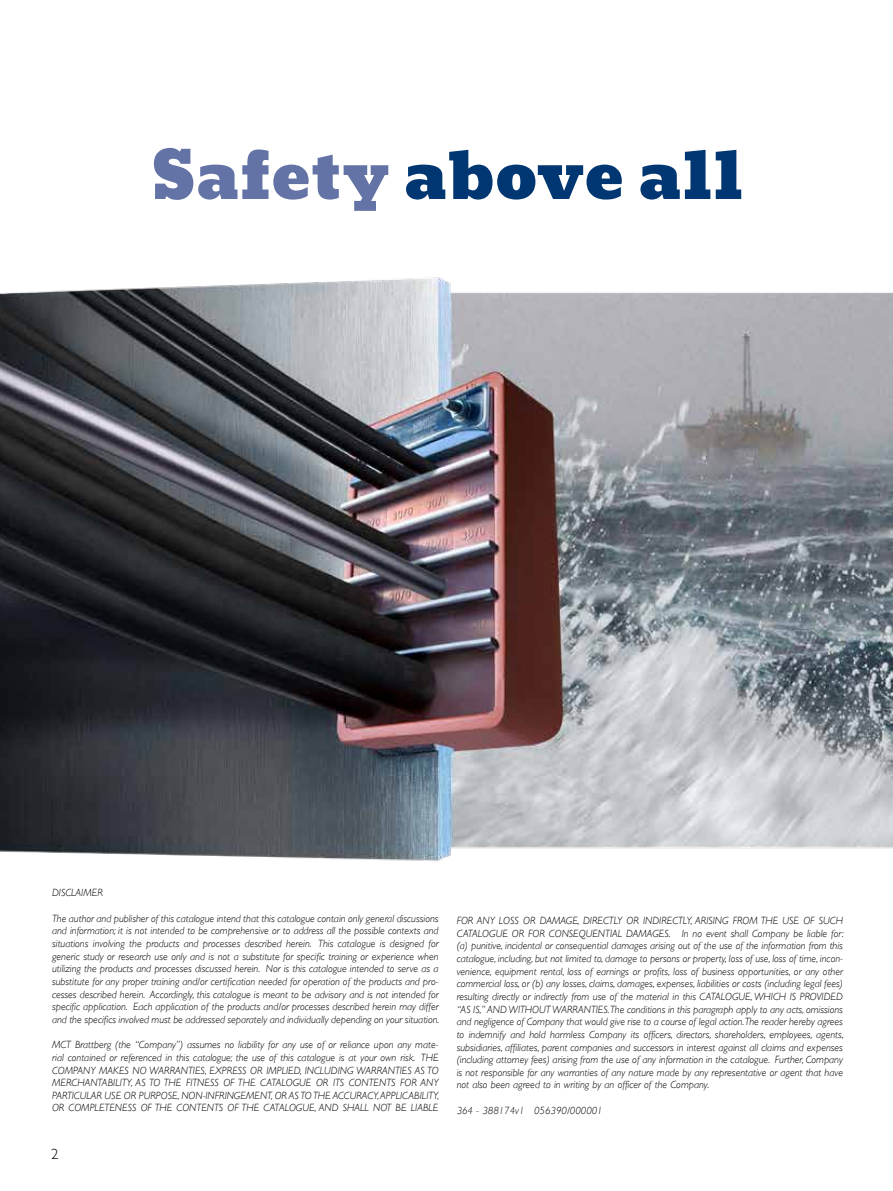
<style>
.page{position:relative;width:893px;height:1191px;background:#fff}
.page>*{position:absolute;margin:0;border:0;box-sizing:border-box;transform-origin:0 0}
.t1{font:64.5px "Bevan";color:#003671}
.t2{font:300 15px "Gill Sans";color:#000}
.t3{font:italic 300 10.5px/12.6px "Gill Sans";color:#000;text-align:justify}
.s1{color:#6373a5}
</style>
<div class="page">
<img style="left:0;top:277px;width:893px;height:585px">
<h1 class="t1" style="left:151px;top:139px;width:594px"><span class="s1">Safety</span> above all</h1>
<p class="t3" style="left:52px;top:886px;width:52px">DISCLAIMER</p>
<p class="t3" style="left:52px;top:912px;width:389px">The author and publisher of this catalogue intend that this catalogue contain only general discussions and information; it is not intended to be comprehensive or to address all the possible contexts and situations involving the products and processes described herein. This catalogue is designed for generic study or research use only and is not a substitute for specific training or experience when utilizing the products and processes discussed herein. Nor is this catalogue intended to serve as a substitute for any proper training and/or certification needed for operation of the products and pro&shy;cesses described herein. Accordingly, this catalogue is meant to be advisory and is not intended for specific application. Each application of the products and/or processes described herein may differ and the specifics involved must be addressed separately and individually depending on your situation.</p>
<p class="t3" style="left:52px;top:1038px;width:389px">MCT Brattberg (the “Company”) assumes no liability for any use of or reliance upon any mate&shy;rial contained or referenced in this catalogue; the use of this catalogue is at your own risk. THE COMPANY MAKES NO WARRANTIES, EXPRESS OR IMPLIED, INCLUDING WARRANTIES AS TO MERCHANTABILITY, AS TO THE FITNESS OF THE CATALOGUE OR ITS CONTENTS FOR ANY PARTICULAR USE OR PURPOSE, NON-INFRINGEMENT, OR AS TO THE ACCURACY, APPLICABILITY, OR COMPLETENESS OF THE CONTENTS OF THE CATALOGUE, AND SHALL NOT BE LIABLE</p>
<h2 class="t2" style="left:51px;top:1142px;width:9px">2</h2>
<p class="t3" style="left:457px;top:914px;width:389px">FOR ANY LOSS OR DAMAGE, DIRECTLY OR INDIRECTLY, ARISING FROM THE USE OF SUCH CATALOGUE OR FOR CONSEQUENTIAL DAMAGES. In no event shall Company be liable for: (a) punitive, incidental or consequential damages arising out of the use of the information from this catalogue, including, but not limited to, damage to persons or property, loss of use, loss of time, incon&shy;venience, equipment rental, loss of earnings or profits, loss of business opportunities, or any other commercial loss, or (b) any losses, claims, damages, expenses, liabilities or costs (including legal fees) resulting directly or indirectly from use of the material in this CATALOGUE, WHICH IS PROVIDED “AS IS,” AND WITHOUT WARRANTIES.The conditions in this paragraph apply to any acts, omissions and negligence of Company that would give rise to a course of legal action.The reader hereby agrees to indemnify and hold harmless Company its officers, directors, shareholders, employees, agents, subsidiaries, affiliates, parent companies and successors in interest against all claims and expenses (including attorney fees) arising from the use of any information in the catalogue. Further, Company is not responsible for any warranties of any nature made by any representative or agent that have not also been agreed to in writing by an officer of the Company.</p>
<p class="t3" style="left:457px;top:1104px;width:148px">364 - 388174v1 056390/000001</p>
</div>
